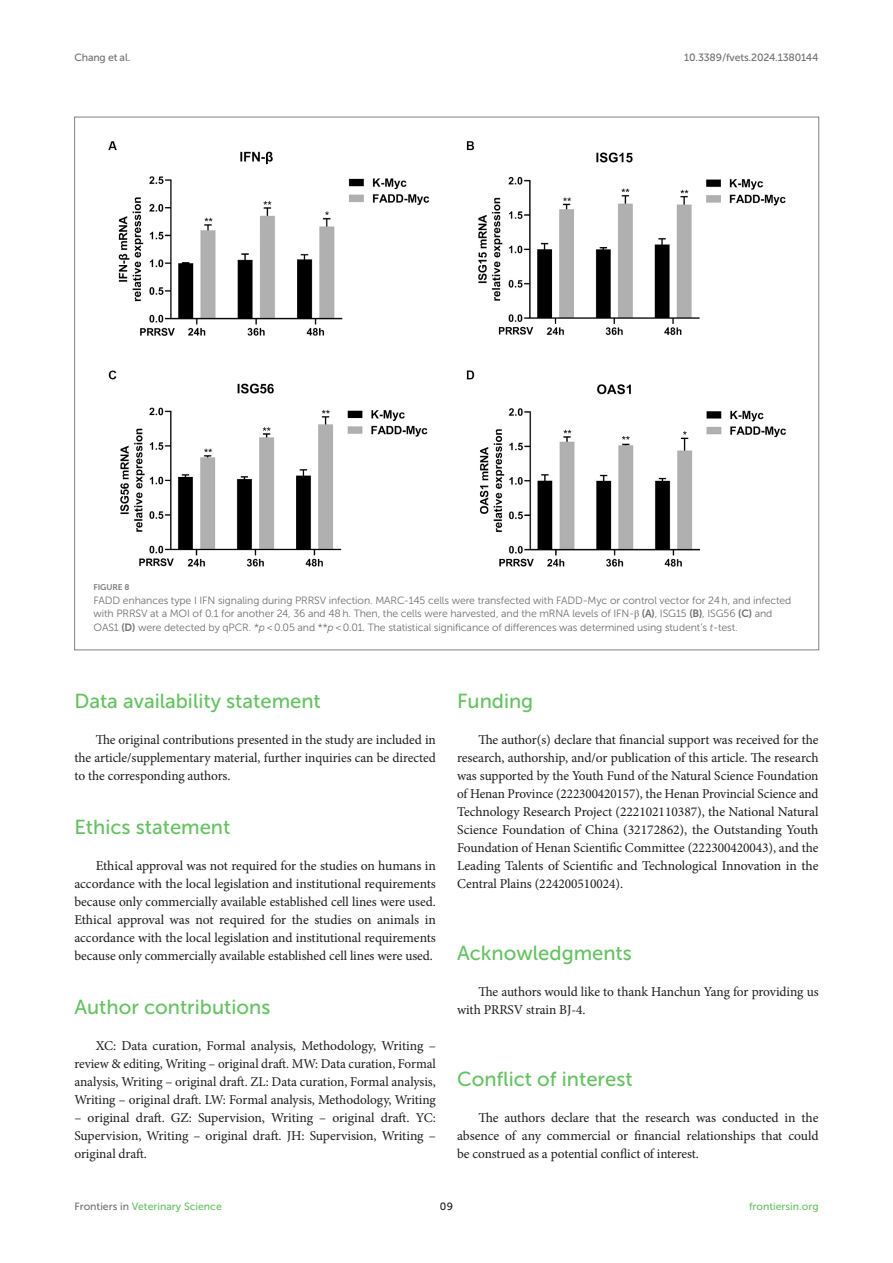
<style>
.page{position:relative;width:893px;height:1263px;background:#fff}
.page>*{position:absolute;margin:0;border:0;box-sizing:border-box;transform-origin:0 0}
.HEAD_1{font:20.25px "Museo Sans 500";color:#65c161}
.TEXT_FLUSH{font:13.5px/18px "Minion Pro";letter-spacing:-.005em;color:#1b1c1b;text-align:justify}
.FIG_LEG{font:10.5px/13.5px "Museo Sans 300";letter-spacing:-.01em;color:#706f70}
.t1{font:10.5px "Museo Sans 500";color:#65c161}
.t2{font:10.5px "Museo Sans 500";letter-spacing:-.015em;color:#706f70}
.t3{font:10.5px "Museo Sans 500";color:#1b1c1b}
.FIG_HD{font:8.25px "Museo Sans 700";letter-spacing:-.01em;color:#7e7f7f}
.s1{font-family:"STIX General"}
.s2{font-family:"Museo Sans 700"}
.s3{font-style:italic}
.s4{color:#706f70}
</style>
<div class="page">
<img style="left:108px;top:141px;width:678px;height:426px">
<p class="t2" style="left:74px;top:51px;width:57px">Chang et al.</p>
<p class="t2" style="left:684px;top:51px;width:136px">10.3389/fvets.2024.1380144</p>
<p class="FIG_HD" style="left:94px;top:583px;width:37px">FIGURE 8</p>
<p class="FIG_LEG" style="left:94px;top:594px;width:699px">FADD enhances type I IFN signaling during PRRSV infection. MARC-145 cells were transfected with FADD-Myc or control vector for 24 h, and infected with PRRSV at a MOI of 0.1 for another 24, 36 and 48 h. Then, the cells were harvested, and the mRNA levels of IFN-<span class="s1">β</span> <span class="s2">(A)</span>, ISG15 <span class="s2">(B)</span>, ISG56 <span class="s2">(C)</span> and<br>OAS1 <span class="s2">(D)</span> were detected by qPCR. *<span class="s3">p</span> &lt; 0.05 and **<span class="s3">p</span> &lt; 0.01. The statistical significance of differences was determined using student’s <span class="s3">t</span>-test.</p>
<p class="HEAD_1" style="left:74px;top:690px;width:248px">Data availability statement</p>
<p class="TEXT_FLUSH" style="left:74px;top:731px;width:363px;text-indent:21px">The original contributions presented in the study are included in the article/supplementary material, further inquiries can be directed to the corresponding authors.</p>
<p class="HEAD_1" style="left:74px;top:816px;width:158px">Ethics statement</p>
<p class="TEXT_FLUSH" style="left:74px;top:857px;width:363px;text-indent:21px">Ethical approval was not required for the studies on humans in accordance with the local legislation and institutional requirements because only commercially available established cell lines were used.<br>Ethical approval was not required for the studies on animals in accordance with the local legislation and institutional requirements because only commercially available established cell lines were used.</p>
<p class="HEAD_1" style="left:74px;top:996px;width:197px">Author contributions</p>
<p class="TEXT_FLUSH" style="left:74px;top:1037px;width:363px;text-indent:21px">XC: Data curation, Formal analysis, Methodology, Writing – review &amp; editing, Writing – original draft. MW: Data curation, Formal analysis, Writing – original draft. ZL: Data curation, Formal analysis, Writing – original draft. LW: Formal analysis, Methodology, Writing</p>
<p class="TEXT_FLUSH" style="left:74px;top:1109px;width:363px">– original draft. GZ: Supervision, Writing – original draft. YC:<br>Supervision, Writing – original draft. JH: Supervision, Writing – original draft.</p>
<p class="HEAD_1" style="left:457px;top:690px;width:78px">Funding</p>
<p class="TEXT_FLUSH" style="left:457px;top:731px;width:363px;text-indent:21px">The author(s) declare that financial support was received for the research, authorship, and/or publication of this article. The research was supported by the Youth Fund of the Natural Science Foundation of Henan Province (222300420157), the Henan Provincial Science and Technology Research Project (222102110387), the National Natural Science Foundation of China (32172862), the Outstanding Youth Foundation of Henan Scientific Committee (222300420043), and the Leading Talents of Scientific and Technological Innovation in the Central Plains (224200510024).</p>
<p class="HEAD_1" style="left:457px;top:942px;width:176px">Acknowledgments</p>
<p class="TEXT_FLUSH" style="left:457px;top:983px;width:363px;text-indent:21px">The authors would like to thank Hanchun Yang for providing us with PRRSV strain BJ-4.</p>
<p class="HEAD_1" style="left:457px;top:1068px;width:177px">Conflict of interest</p>
<p class="TEXT_FLUSH" style="left:457px;top:1109px;width:363px;text-indent:21px">The authors declare that the research was conducted in the absence of any commercial or financial relationships that could be construed as a potential conflict of interest.</p>
<p class="t1" style="left:74px;top:1200px;width:149px"><span class="s4">Frontiers in</span> Veterinary Science</p>
<p class="t3" style="left:440px;top:1200px;width:15px">09</p>
<p class="t1" style="left:749px;top:1200px;width:71px">frontiersin.org</p>
</div>
